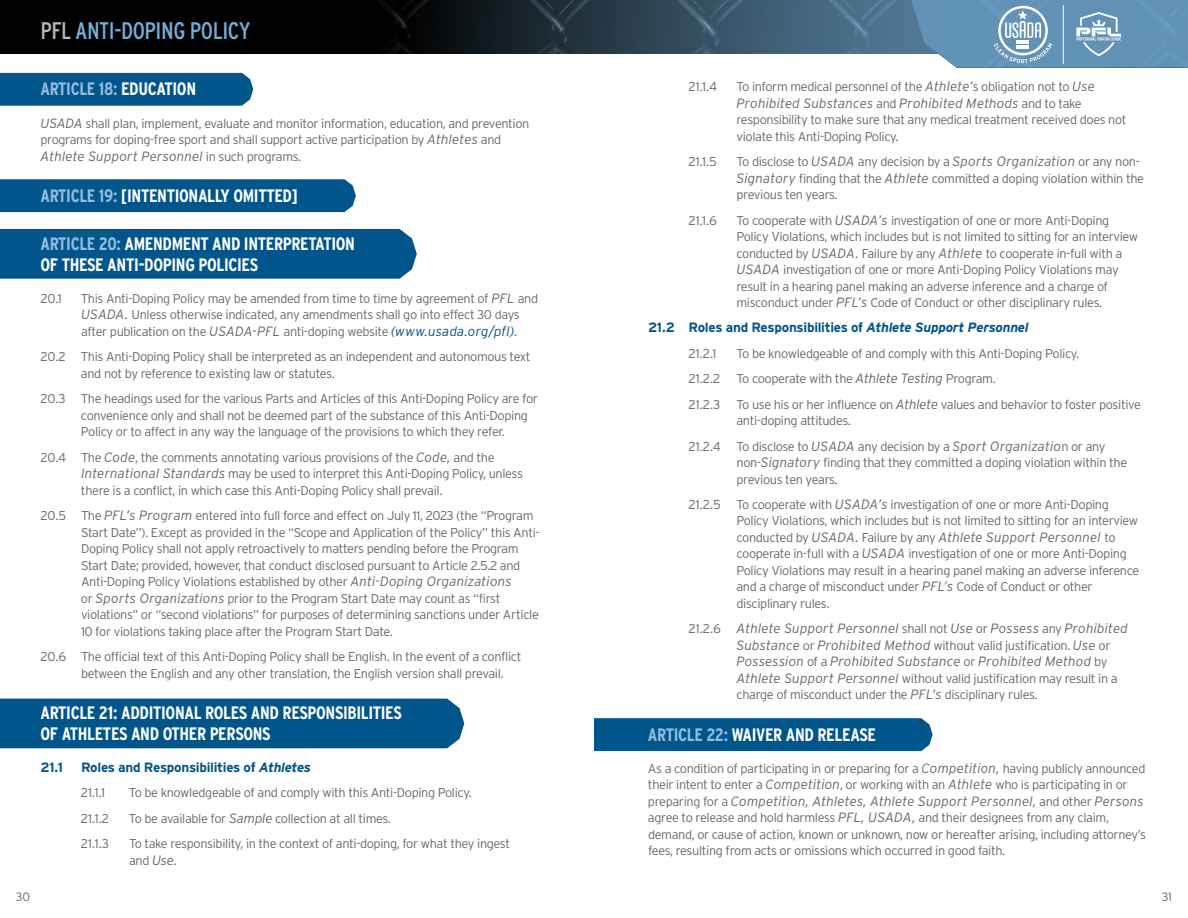
<style>
.page{position:relative;width:1188px;height:918px;background:#fff}
.page>*{position:absolute;margin:0;border:0;box-sizing:border-box;transform-origin:0 0}
.t1{font:24px "Interstate Condensed";letter-spacing:-.02em;color:#73add6}
.t2{font:700 18px/21px "Interstate Condensed";letter-spacing:-.02em;color:#fff}
.t3{font:700 18px "Interstate Condensed";letter-spacing:-.02em;color:#93bddf}
.t4{font:italic 300 13.5px "Interstate";letter-spacing:.005em;color:#686869}
.t5{font:700 13.5px "Interstate";letter-spacing:-.025em;color:#00558b}
.t6{font:300 12.75px/16.5px "Interstate";letter-spacing:-.03em;color:#686869}
.t7{font:300 12px "Interstate";color:#686869}
.s1{color:#b7b7b9}
.s2{color:#fff}
.s3{font-style:italic;font-size:13.5px}
.s4{font-style:normal;font-size:12.75px}
.s5{color:#93bddf}
.s6{font-style:italic;font-size:13.5px;color:#00558b}
.s7{font-style:italic}
</style>
<div class="page">
<svg style="left:0;top:0;width:911px;height:54px;background:#19252e"></svg>
<svg style="left:911px;top:0;width:277px;height:68px;background:#719dbc"></svg>
<div style="left:594px;top:718px;width:339px;height:33px;background:#00558b"></div>
<div style="left:0;top:73px;width:253px;height:33px;background:#00558b"></div>
<div style="left:0;top:179px;width:356px;height:33px;background:#00558b"></div>
<div style="left:0;top:229px;width:417px;height:50px;background:#00558b"></div>
<div style="left:0;top:699px;width:464px;height:49px;background:#00558b"></div>
<h1 class="t1" style="left:40px;top:17px;width:212px"><span class="s1">PFL</span> ANTI-DOPING POLICY</h1>
<h2 class="t3" style="left:40px;top:79px;width:157px">ARTICLE 18: <span class="s2">EDUCATION</span></h2>
<p class="t6" style="left:40px;top:115px;width:491px"><span class="s3">USADA</span> shall plan, implement, evaluate and monitor information, education, and prevention programs for doping-free sport and shall support active participation by <span class="s3">Athletes</span> and</p>
<p class="t4" style="left:40px;top:148px;width:262px">Athlete Support Personnel <span class="s4">in such programs.</span></p>
<h2 class="t2" style="left:40px;top:185px;width:259px"><span class="s5">ARTICLE 19:</span> [INTENTIONALLY OMITTED]</h2>
<h2 class="t2" style="left:40px;top:233px;width:316px"><span class="s5">ARTICLE 20:</span> AMENDMENT AND INTERPRETATION<br>OF THESE ANTI-DOPING POLICIES</h2>
<p class="t6" style="left:40px;top:290px;width:23px">20.1</p>
<p class="t6" style="left:81px;top:290px;width:459px">This Anti-Doping Policy may be amended from time to time by agreement of <span class="s3">PFL</span> and<br><span class="s3">USADA.</span> Unless otherwise indicated, any amendments shall go into effect 30 days after publication on the <span class="s3">USADA-PFL</span> anti-doping website <span class="s6">(www.usada.org/pfl)</span>.</p>
<p class="t6" style="left:81px;top:349px;width:451px;text-indent:-40px">20.2 This Anti-Doping Policy shall be interpreted as an independent and autonomous text and not by reference to existing law or statutes.</p>
<p class="t6" style="left:81px;top:390px;width:459px;text-indent:-40px">20.3 The headings used for the various Parts and Articles of this Anti-Doping Policy are for convenience only and shall not be deemed part of the substance of this Anti-Doping<br>Policy or to affect in any way the language of the provisions to which they refer.</p>
<p class="t6" style="left:81px;top:449px;width:444px;text-indent:-40px">20.4 The <span class="s3">Code</span>, the comments annotating various provisions of the <span class="s3">Code,</span> and the<br><span class="s3">International Standards</span> may be used to interpret this Anti-Doping Policy, unless there is a conflict, in which case this Anti-Doping Policy shall prevail.</p>
<p class="t6" style="left:81px;top:507px;width:460px;text-indent:-40px">20.5 The <span class="s3">PFL’s Program</span> entered into full force and effect on July 11, 2023 (the “Program Start Date”). Except as provided in the “Scope and Application of the Policy” this Anti-Doping Policy shall not apply retroactively to matters pending before the Program Start Date; provided, however, that conduct disclosed pursuant to Article 2.5.2 and Anti-Doping Policy Violations established by other <span class="s3">Anti-Doping Organizations<br></span>or <span class="s3">Sports Organizations</span> prior to the Program Start Date may count as “first violations” or “second violations” for purposes of determining sanctions under Article 10 for violations taking place after the Program Start Date.</p>
<p class="t6" style="left:81px;top:648px;width:442px;text-indent:-40px">20.6 The official text of this Anti-Doping Policy shall be English. In the event of a conflict between the English and any other translation, the English version shall prevail.</p>
<h2 class="t2" style="left:40px;top:702px;width:363px">ARTICLE 21: ADDITIONAL ROLES AND RESPONSIBILITIES<br>OF ATHLETES AND OTHER PERSONS</h2>
<p class="t5" style="left:40px;top:760px;width:24px">21.1</p>
<p class="t5" style="left:81px;top:760px;width:232px">Roles and Responsibilities of <span class="s7">Athletes</span></p>
<p class="t6" style="left:81px;top:784px;width:26px">21.1.1</p>
<p class="t6" style="left:129px;top:784px;width:344px">To be knowledgeable of and comply with this Anti-Doping Policy.</p>
<p class="t6" style="left:81px;top:810px;width:30px">21.1.2</p>
<p class="t6" style="left:129px;top:810px;width:263px">To be available for <span class="s3">Sample</span> collection at all times.</p>
<p class="t6" style="left:81px;top:835px;width:30px">21.1.3</p>
<p class="t6" style="left:129px;top:835px;width:383px">To take responsibility, in the context of anti-doping, for what they ingest and <span class="s3">Use</span>.</p>
<p class="t6" style="left:688px;top:78px;width:30px">21.1.4</p>
<p class="t6" style="left:736px;top:78px;width:360px">To inform medical personnel of the <span class="s3">Athlete’</span>s obligation not to <span class="s3">Use</span></p>
<p class="t4" style="left:737px;top:95px;width:347px">Prohibited Substances <span class="s4">and</span> Prohibited Methods <span class="s4">and to take</span></p>
<p class="t6" style="left:736px;top:111px;width:392px">responsibility to make sure that any medical treatment received does not violate this Anti-Doping Policy.</p>
<p class="t6" style="left:688px;top:153px;width:30px">21.1.5</p>
<p class="t6" style="left:736px;top:153px;width:409px">To disclose to <span class="s3">USADA</span> any decision by a <span class="s3">Sports Organization</span> or any non-<br><span class="s3">Signatory</span> finding that the <span class="s3">Athlete</span> committed a doping violation within the previous ten years.</p>
<p class="t6" style="left:688px;top:212px;width:30px">21.1.6</p>
<p class="t6" style="left:736px;top:212px;width:403px">To cooperate with <span class="s3">USADA’s</span> investigation of one or more Anti-Doping Policy Violations, which includes but is not limited to sitting for an interview conducted by <span class="s3">USADA.</span> Failure by any <span class="s3">Athlete</span> to cooperate in-full with a <span class="s3">USADA</span> investigation of one or more Anti-Doping Policy Violations may result in a hearing panel making an adverse inference and a charge of misconduct under <span class="s3">PFL’s</span> Code of Conduct or other disciplinary rules.</p>
<p class="t5" style="left:648px;top:320px;width:382px">21.2 Roles and Responsibilities of <span class="s7">Athlete Support Personnel</span></p>
<p class="t6" style="left:688px;top:345px;width:30px">21.2.1</p>
<p class="t6" style="left:736px;top:345px;width:344px">To be knowledgeable of and comply with this Anti-Doping Policy.</p>
<p class="t6" style="left:688px;top:370px;width:33px">21.2.2</p>
<p class="t6" style="left:736px;top:370px;width:261px">To cooperate with the <span class="s3">Athlete Testing</span> Program.</p>
<p class="t6" style="left:688px;top:396px;width:33px">21.2.3</p>
<p class="t6" style="left:736px;top:396px;width:406px">To use his or her influence on <span class="s3">Athlete</span> values and behavior to foster positive anti-doping attitudes.</p>
<p class="t6" style="left:736px;top:438px;width:392px;text-indent:-48px">21.2.4 To disclose to <span class="s3">USADA</span> any decision by a <span class="s3">Sport Organizatio</span>n or any non-<span class="s3">Signatory</span> finding that they committed a doping violation within the previous ten years.</p>
<p class="t6" style="left:736px;top:496px;width:403px;text-indent:-48px">21.2.5 To cooperate with <span class="s3">USADA’s</span> investigation of one or more Anti-Doping<br>Policy Violations, which includes but is not limited to sitting for an interview</p>
<p class="t4" style="left:736px;top:530px;width:381px"><span class="s4">conducted by</span> USADA. <span class="s4">Failure by any</span> Athlete Support Personnel <span class="s4">to</span></p>
<p class="t6" style="left:736px;top:546px;width:404px">cooperate in-full with a <span class="s3">USADA</span> investigation of one or more Anti-Doping Policy Violations may result in a hearing panel making an adverse inference and a charge of misconduct under <span class="s3">PFL’s</span> Code of Conduct or other disciplinary rules.</p>
<p class="t4" style="left:689px;top:621px;width:441px"><span class="s4">21.2.6</span> Athlete Support Personnel <span class="s4">shall not</span> Use <span class="s4">or</span> Possess <span class="s4">any</span> Prohibited</p>
<p class="t6" style="left:737px;top:637px;width:376px"><span class="s3">Substance</span> or <span class="s3">Prohibited Method</span> without valid justification. <span class="s3">Use</span> or</p>
<p class="t4" style="left:736px;top:654px;width:372px">Possession <span class="s4">of a</span> Prohibited Substance <span class="s4">or</span> Prohibited Method <span class="s4">by</span></p>
<p class="t6" style="left:736px;top:670px;width:383px"><span class="s3">Athlete Support Personnel</span> without valid justification may result in a charge of misconduct under the <span class="s3">PFL’s</span> disciplinary rules.</p>
<h2 class="t2" style="left:648px;top:724px;width:230px"><span class="s5">ARTICLE 22:</span> WAIVER AND RELEASE</h2>
<p class="t6" style="left:648px;top:760px;width:499px">As a condition of participating in or preparing for a <span class="s3">Competition,</span> having publicly announced their intent to enter a <span class="s3">Competition</span>, or working with an <span class="s3">Athlete</span> who is participating in or</p>
<p class="t4" style="left:648px;top:793px;width:497px"><span class="s4">preparing for a</span> Competition, Athletes, Athlete Support Personnel, <span class="s4">and other</span> Persons</p>
<p class="t6" style="left:648px;top:809px;width:500px">agree to release and hold harmless <span class="s3">PFL, USADA,</span> and their designees from any claim, demand, or cause of action, known or unknown, now or hereafter arising, including attorney’s fees, resulting from acts or omissions which occurred in good faith.</p>
<p class="t7" style="left:16px;top:890px;width:16px">30</p>
<p class="t7" style="left:1162px;top:890px;width:12px">31</p>
</div>
